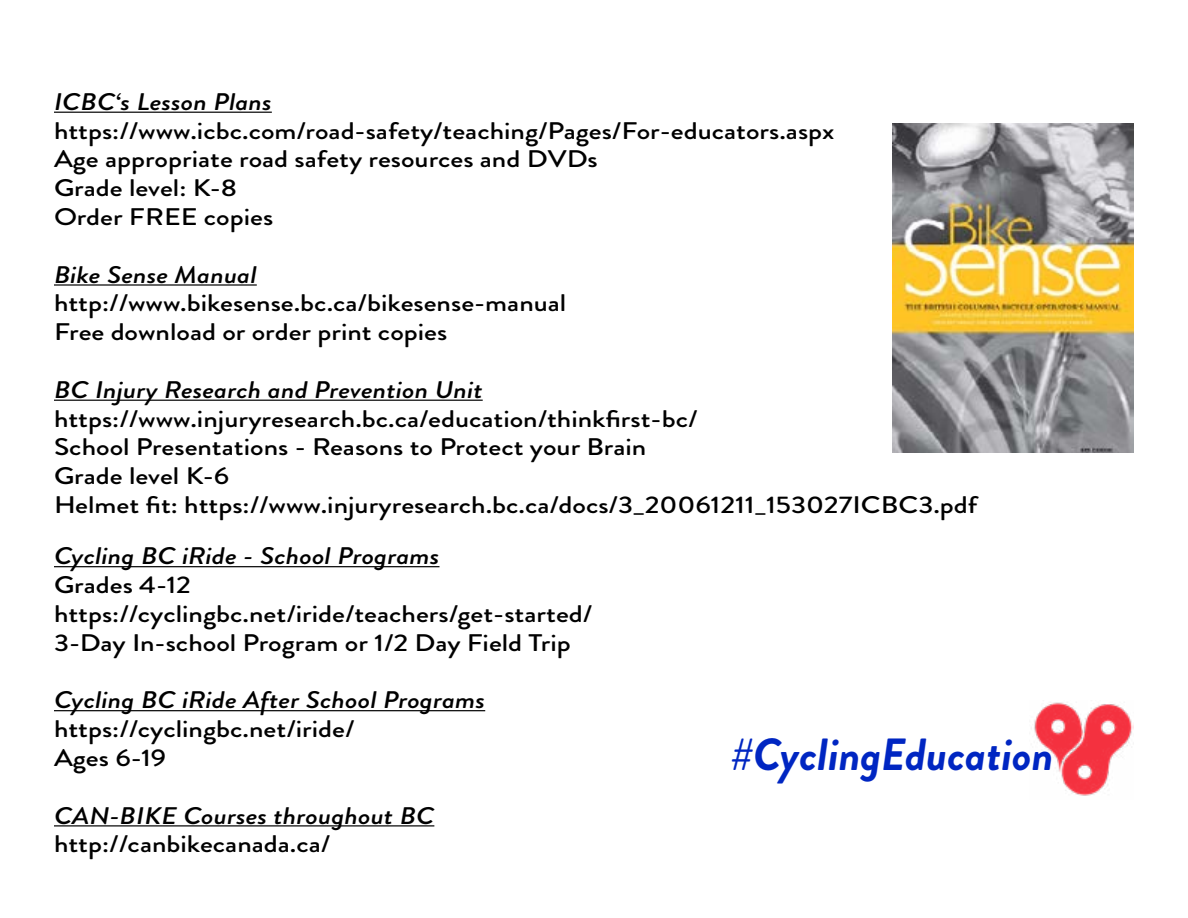
<style>
.page{position:relative;width:1188px;height:918px;background:#fff}
.page>*{position:absolute;margin:0;border:0;box-sizing:border-box;transform-origin:0 0}
.t1{font:italic 700 45px "Brandon Grotesque";color:#0026c2}
.t2{font:500 24px/28.8px "Brandon Grotesque";color:#000;scale:1.19 1}
.t3{font:italic 500 24px "Brandon Grotesque";color:#000;scale:1.19 1}
</style>
<div class="page">
<hr style="left:54px;top:112px;width:218px;height:1px;background:#000">
<hr style="left:54px;top:284px;width:203px;height:2px;background:#000">
<hr style="left:54px;top:400px;width:429px;height:1px;background:#000">
<img style="left:1034px;top:702px;width:99px;height:94px">
<hr style="left:54px;top:566px;width:386px;height:1px;background:#000">
<hr style="left:54px;top:710px;width:431px;height:1px;background:#000">
<hr style="left:54px;top:825px;width:380px;height:1px;background:#000">
<img style="left:892px;top:123px;width:242px;height:330px">
<p class="t3" style="left:54px;top:85px;width:185px">ICBC‘s Lesson Plans</p>
<p class="t2" style="left:54px;top:116px;width:657px">https://www.icbc.com/road-safety/teaching/Pages/For-educators.aspx Age appropriate road safety resources and DVDs<br>Grade level: K-8<br>Order FREE copies</p>
<p class="t3" style="left:54px;top:258px;width:172px">Bike Sense Manual</p>
<p class="t2" style="left:54px;top:289px;width:432px">http://www.bikesense.bc.ca/bikesense-manual<br>Free download or order print copies</p>
<p class="t3" style="left:54px;top:373px;width:362px">BC Injury Research and Prevention Unit</p>
<p class="t2" style="left:54px;top:404px;width:778px">https://www.injuryresearch.bc.ca/education/thinkfirst-bc/<br>School Presentations - Reasons to Protect your Brain<br>Grade level K-6<br>Helmet fit: https://www.injuryresearch.bc.ca/docs/3_20061211_153027ICBC3.pdf</p>
<p class="t3" style="left:54px;top:539px;width:325px">Cycling BC iRide - School Programs</p>
<p class="t2" style="left:54px;top:571px;width:454px">Grades 4-12 https://cyclingbc.net/iride/teachers/get-started/<br>3-Day In-school Program or 1/2 Day Field Trip</p>
<p class="t3" style="left:54px;top:683px;width:364px">Cycling BC iRide After School Programs</p>
<p class="t2" style="left:54px;top:715px;width:254px">https://cyclingbc.net/iride/<br>Ages 6-19</p>
<p class="t3" style="left:54px;top:799px;width:321px">CAN-BIKE Courses throughout BC</p>
<p class="t2" style="left:54px;top:830px;width:234px">http://canbikecanada.ca/</p>
<h1 class="t1" style="left:731px;top:723px;width:325px">#CyclingEducation</h1>
</div>
